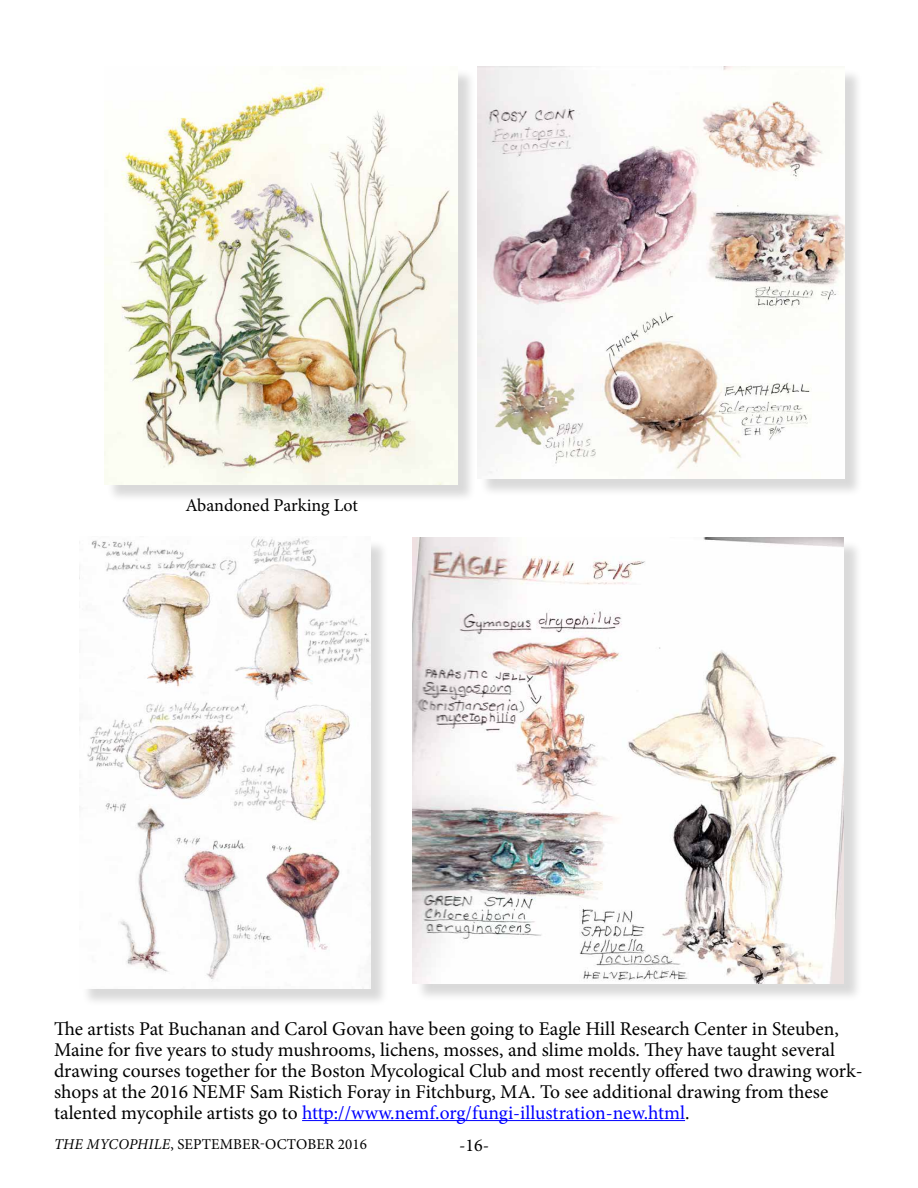
<style>
.page{position:relative;width:918px;height:1188px;background:#fff}
.page>*{position:absolute;margin:0;border:0;box-sizing:border-box;transform-origin:0 0}
.t1{font:19.5px/21px "Minion Pro";letter-spacing:-.005em;color:#000}
.t2{font:18px "Minion Pro";letter-spacing:-.005em;color:#000}
.t3{font:15px "Minion Pro";letter-spacing:.01em;color:#000}
.s1{color:#00f}
.s2{font-style:italic}
</style>
<div class="page">
<div style="left:106px;top:69px;width:370px;height:434px;background:#000;opacity:.15"></div>
<img style="left:104px;top:69px;width:354px;height:415px">
<div style="left:479px;top:69px;width:384px;height:428px;background:#000;opacity:.15"></div>
<img style="left:477px;top:66px;width:367px;height:412px">
<hr style="left:302px;top:1120px;width:383px;height:1px;background:#00f">
<div style="left:415px;top:539px;width:447px;height:464px;background:#000;opacity:.15"></div>
<img style="left:413px;top:537px;width:431px;height:447px">
<div style="left:81px;top:539px;width:308px;height:468px;background:#000;opacity:.15"></div>
<img style="left:79px;top:537px;width:291px;height:451px">
<p class="t2" style="left:185px;top:494px;width:174px">Abandoned Parking Lot</p>
<p class="t1" style="left:54px;top:1018px;width:810px">The artists Pat Buchanan and Carol Govan have been going to Eagle Hill Research Center in Steuben, Maine for five years to study mushrooms, lichens, mosses, and slime molds. They have taught several drawing courses together for the Boston Mycological Club and most recently offered two drawing work&shy;shops at the 2016 NEMF Sam Ristich Foray in Fitchburg, MA. To see additional drawing from these talented mycophile artists go to <span class="s1">http://www.nemf.org/fungi-illustration-new.html</span>.</p>
<p class="t3" style="left:54px;top:1134px;width:315px"><span class="s2">THE MYCOPHILE</span>, SEPTEMBER-OCTOBER 2016</p>
<p class="t2" style="left:459px;top:1133px;width:32px">-16-</p>
</div>
